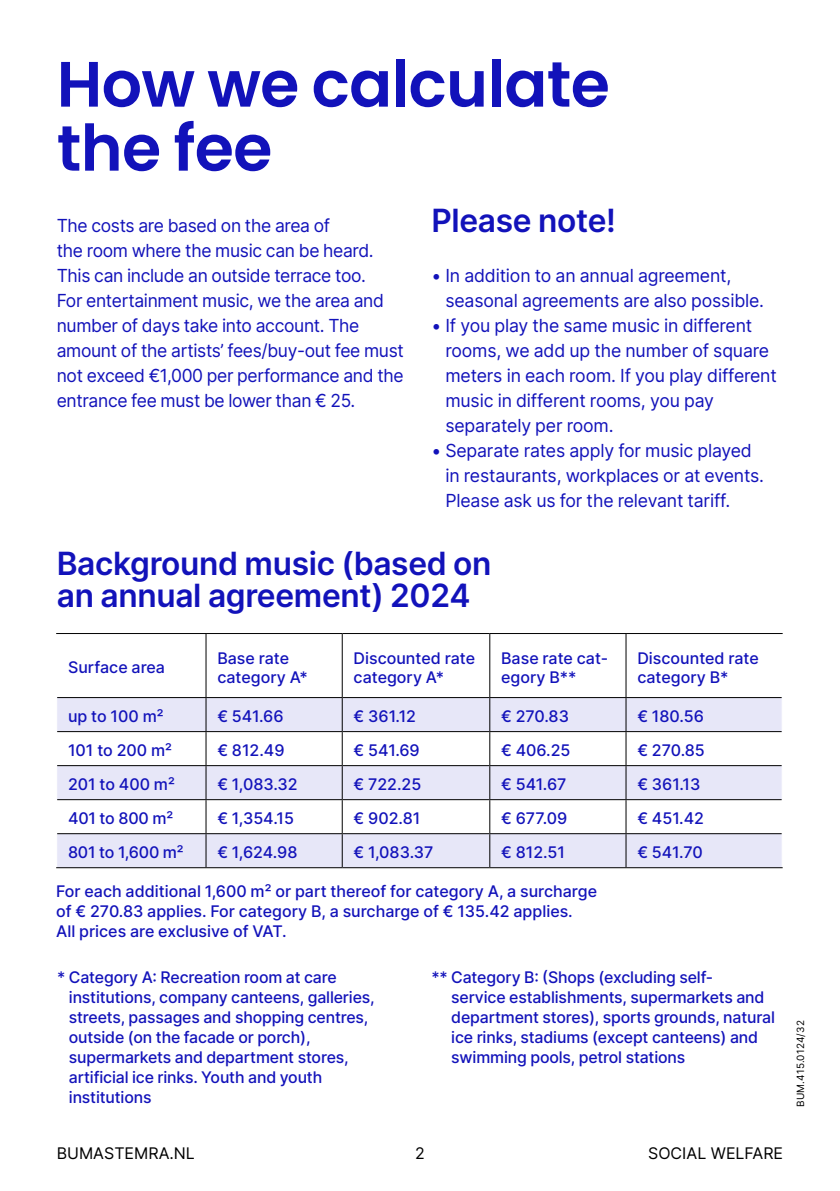
<style>
.page{position:relative;width:840px;height:1191px;background:#fff}
.page>*{position:absolute;margin:0;border:0;box-sizing:border-box;transform-origin:0 0}
.t1{font:600 64px/64px "Poppins";letter-spacing:-.01em;color:#1212ba}
.t2{font:600 32px/32px "Inter";letter-spacing:-.01em;color:#1212ba}
.t3{font:18px/25px "Inter";letter-spacing:-.02em;color:#1212ba}
.t4{font:500 16px/20px "Inter";letter-spacing:-.01em;color:#1212ba}
.t5{font:16px "Inter";color:#000}
.t6{font:10px "Inter";letter-spacing:.02em;color:#000}
</style>
<div class="page">
<svg style="left:57px;top:698px;width:724px;height:169px;fill:#e7e7f8"></svg>
<hr style="left:205px;top:634px;width:1px;height:63px;background:#000">
<hr style="left:341px;top:634px;width:1px;height:63px;background:#000">
<hr style="left:57px;top:697px;width:149px;height:1px;background:#000">
<hr style="left:206px;top:697px;width:136px;height:1px;background:#000">
<hr style="left:205px;top:698px;width:1px;height:33px;background:#000">
<hr style="left:342px;top:697px;width:147px;height:1px;background:#000">
<hr style="left:341px;top:698px;width:1px;height:33px;background:#000">
<hr style="left:57px;top:731px;width:149px;height:1px;background:#000">
<hr style="left:206px;top:731px;width:136px;height:1px;background:#000">
<hr style="left:205px;top:732px;width:1px;height:33px;background:#000">
<hr style="left:342px;top:731px;width:147px;height:1px;background:#000">
<hr style="left:341px;top:732px;width:1px;height:33px;background:#000">
<hr style="left:57px;top:765px;width:149px;height:1px;background:#000">
<hr style="left:206px;top:765px;width:136px;height:1px;background:#000">
<hr style="left:205px;top:766px;width:1px;height:33px;background:#000">
<hr style="left:342px;top:765px;width:147px;height:1px;background:#000">
<hr style="left:341px;top:766px;width:1px;height:33px;background:#000">
<hr style="left:57px;top:799px;width:149px;height:1px;background:#000">
<hr style="left:206px;top:799px;width:136px;height:1px;background:#000">
<hr style="left:205px;top:800px;width:1px;height:33px;background:#000">
<hr style="left:342px;top:799px;width:147px;height:1px;background:#000">
<hr style="left:341px;top:800px;width:1px;height:33px;background:#000">
<hr style="left:57px;top:833px;width:149px;height:1px;background:#000">
<hr style="left:206px;top:833px;width:136px;height:1px;background:#000">
<hr style="left:205px;top:834px;width:1px;height:33px;background:#000">
<hr style="left:342px;top:833px;width:147px;height:1px;background:#000">
<hr style="left:341px;top:834px;width:1px;height:33px;background:#000">
<hr style="left:56px;top:867px;width:150px;height:1px;background:#000">
<hr style="left:206px;top:867px;width:136px;height:1px;background:#000">
<hr style="left:342px;top:867px;width:147px;height:1px;background:#000">
<hr style="left:489px;top:634px;width:1px;height:63px;background:#000">
<hr style="left:625px;top:634px;width:1px;height:63px;background:#000">
<hr style="left:489px;top:697px;width:136px;height:1px;background:#000">
<hr style="left:489px;top:698px;width:1px;height:33px;background:#000">
<hr style="left:625px;top:697px;width:156px;height:1px;background:#000">
<hr style="left:625px;top:698px;width:1px;height:33px;background:#000">
<hr style="left:489px;top:731px;width:136px;height:1px;background:#000">
<hr style="left:489px;top:732px;width:1px;height:33px;background:#000">
<hr style="left:625px;top:731px;width:156px;height:1px;background:#000">
<hr style="left:625px;top:732px;width:1px;height:33px;background:#000">
<hr style="left:489px;top:765px;width:136px;height:1px;background:#000">
<hr style="left:489px;top:766px;width:1px;height:33px;background:#000">
<hr style="left:625px;top:765px;width:156px;height:1px;background:#000">
<hr style="left:625px;top:766px;width:1px;height:33px;background:#000">
<hr style="left:489px;top:799px;width:136px;height:1px;background:#000">
<hr style="left:489px;top:800px;width:1px;height:33px;background:#000">
<hr style="left:625px;top:799px;width:156px;height:1px;background:#000">
<hr style="left:625px;top:800px;width:1px;height:33px;background:#000">
<hr style="left:489px;top:833px;width:136px;height:1px;background:#000">
<hr style="left:489px;top:834px;width:1px;height:33px;background:#000">
<hr style="left:625px;top:833px;width:156px;height:1px;background:#000">
<hr style="left:625px;top:834px;width:1px;height:33px;background:#000">
<hr style="left:489px;top:867px;width:136px;height:1px;background:#000">
<hr style="left:625px;top:867px;width:157px;height:1px;background:#000">
<hr style="left:56px;top:633px;width:150px;height:1px;background:#000">
<hr style="left:206px;top:633px;width:136px;height:1px;background:#000">
<hr style="left:342px;top:633px;width:147px;height:1px;background:#000">
<hr style="left:489px;top:633px;width:136px;height:1px;background:#000">
<hr style="left:625px;top:633px;width:157px;height:1px;background:#000">
<h1 class="t1" style="left:57px;top:53px;width:554px">How we calculate the fee</h1>
<p class="t3" style="left:57px;top:212px;width:348px">The costs are based on the area of<br>the room where the music can be heard.<br>This can include an outside terrace too.<br>For entertainment music, we the area and number of days take into account. The amount of the artists’ fees/buy-out fee must not exceed €1,000 per performance and the entrance fee must be lower than € 25.</p>
<h2 class="t2" style="left:431px;top:203px;width:186px">Please note!</h2>
<p class="t3" style="left:445px;top:262px;width:320px;text-indent:-14px">• In addition to an annual agreement, seasonal agreements are also possible.</p>
<p class="t3" style="left:445px;top:312px;width:333px;text-indent:-14px">• If you play the same music in different rooms, we add up the number of square meters in each room. If you play different music in different rooms, you pay separately per room.</p>
<p class="t3" style="left:445px;top:437px;width:320px;text-indent:-14px">• Separate rates apply for music played in restaurants, workplaces or at events.<br>Please ask us for the relevant tariff.</p>
<h2 class="t2" style="left:57px;top:547px;width:436px">Background music (based on an annual agreement) 2024</h2>
<p class="t4" style="left:68px;top:657px;width:98px">Surface area</p>
<p class="t4" style="left:217px;top:648px;width:92px;line-height:19.2px">Base rate category A*</p>
<p class="t4" style="left:353px;top:648px;width:123px;line-height:19.2px">Discounted rate category A*</p>
<p class="t4" style="left:501px;top:648px;width:108px;line-height:19.2px">Base rate cat&shy;egory B**</p>
<p class="t4" style="left:637px;top:648px;width:123px;line-height:19.2px">Discounted rate category B*</p>
<p class="t4" style="left:68px;top:706px;width:97px">up to 100 m²</p>
<p class="t4" style="left:217px;top:706px;width:68px">€ 541.66</p>
<p class="t4" style="left:353px;top:706px;width:64px">€ 361.12</p>
<p class="t4" style="left:501px;top:706px;width:69px">€ 270.83</p>
<p class="t4" style="left:637px;top:706px;width:68px">€ 180.56</p>
<p class="t4" style="left:68px;top:740px;width:105px">101 to 200 m²</p>
<p class="t4" style="left:217px;top:740px;width:69px">€ 812.49</p>
<p class="t4" style="left:353px;top:740px;width:68px">€ 541.69</p>
<p class="t4" style="left:501px;top:740px;width:71px">€ 406.25</p>
<p class="t4" style="left:637px;top:740px;width:69px">€ 270.85</p>
<p class="t4" style="left:68px;top:774px;width:108px">201 to 400 m²</p>
<p class="t4" style="left:217px;top:774px;width:82px">€ 1,083.32</p>
<p class="t4" style="left:353px;top:774px;width:69px">€ 722.25</p>
<p class="t4" style="left:501px;top:774px;width:67px">€ 541.67</p>
<p class="t4" style="left:637px;top:774px;width:64px">€ 361.13</p>
<p class="t4" style="left:68px;top:808px;width:107px">401 to 800 m²</p>
<p class="t4" style="left:217px;top:808px;width:78px">€ 1,354.15</p>
<p class="t4" style="left:353px;top:808px;width:68px">€ 902.81</p>
<p class="t4" style="left:501px;top:808px;width:68px">€ 677.09</p>
<p class="t4" style="left:637px;top:808px;width:68px">€ 451.42</p>
<p class="t4" style="left:68px;top:842px;width:117px">801 to 1,600 m²</p>
<p class="t4" style="left:217px;top:842px;width:82px">€ 1,624.98</p>
<p class="t4" style="left:353px;top:842px;width:81px">€ 1,083.37</p>
<p class="t4" style="left:501px;top:842px;width:65px">€ 812.51</p>
<p class="t4" style="left:637px;top:842px;width:67px">€ 541.70</p>
<p class="t4" style="left:56px;top:881px;width:542px">For each additional 1,600 m² or part thereof for category A, a surcharge of € 270.83 applies. For category B, a surcharge of € 135.42 applies.<br>All prices are exclusive of VAT.</p>
<p class="t4" style="left:69px;top:967px;width:307px;text-indent:-12px">* Category A: Recreation room at care institutions, company canteens, galleries, streets, passages and shopping centres, outside (on the facade or porch), supermarkets and department stores, artificial ice rinks. Youth and youth institutions</p>
<p class="t4" style="left:451px;top:967px;width:325px;text-indent:-20px">** Category B: (Shops (excluding self-<br>service establishments, supermarkets and department stores), sports grounds, natural ice rinks, stadiums (except canteens) and swimming pools, petrol stations</p>
<p class="t6" style="left:792px;top:1107px;width:88px;rotate:-90deg">BUM.415.0124/32</p>
<p class="t5" style="left:57px;top:1142px;width:140px">BUMASTEMRA.NL</p>
<p class="t5" style="left:415px;top:1142px;width:11px">2</p>
<p class="t5" style="left:647px;top:1142px;width:136px">SOCIAL WELFARE</p>
</div>
